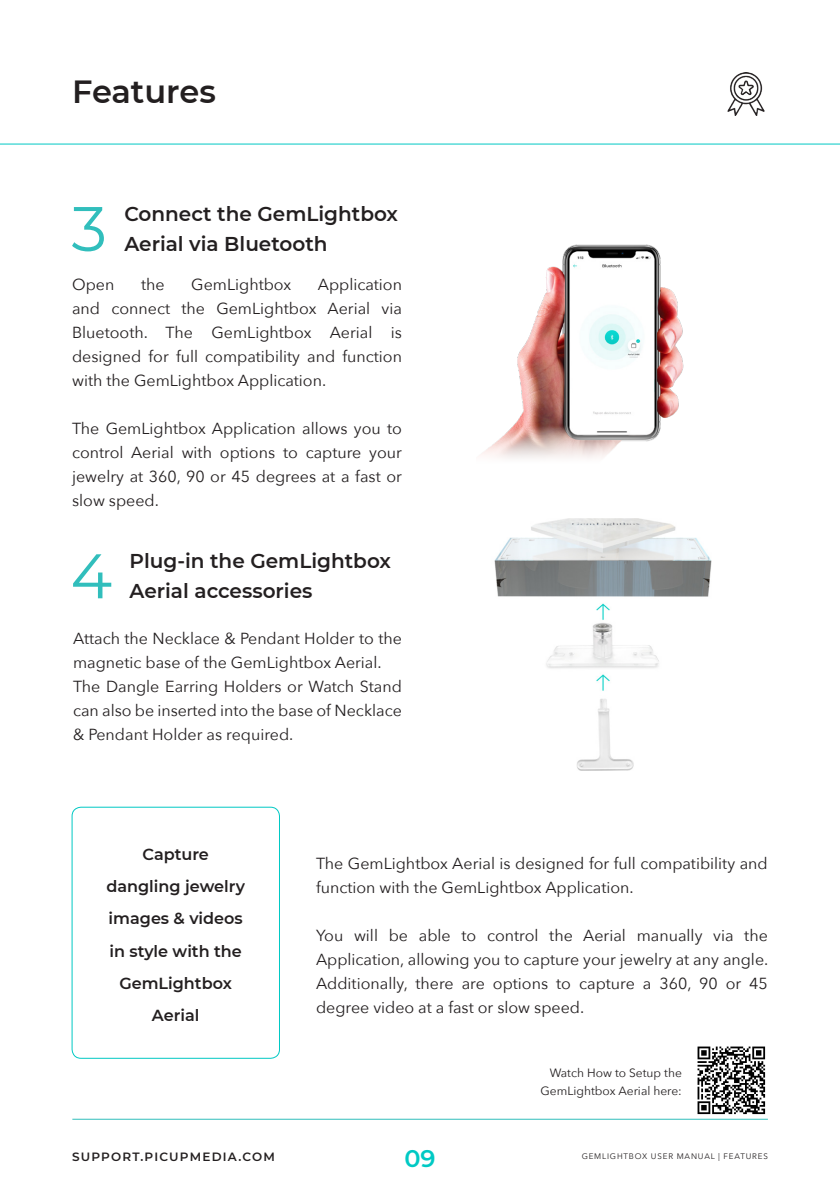
<style>
.page{position:relative;width:840px;height:1191px;background:#fff}
.page>*{position:absolute;margin:0;border:0;box-sizing:border-box;transform-origin:0 0}
.t1{font:62.8px "Montserrat";color:#31bebc}
.t2{font:600 32px "Montserrat";color:#231f20}
.t3{font:600 24px "Montserrat";color:#00c9c4}
.t4{font:600 20px/30px "Montserrat";color:#231f20}
.t5{font:16px/24px "Avenir Next";color:#231f20;text-align:justify}
.t6{font:600 16px/32px "Montserrat";color:#231f20;text-align:center}
.t7{font:12px "Avenir Next";color:#231f20}
.t8{font:600 12px "Montserrat";letter-spacing:.1em;color:#231f20}
.t9{font:8px "Avenir Next";letter-spacing:.1em;color:#231f20}
</style>
<div class="page">
<hr style="left:72px;top:1118px;width:695px;height:1px;background:#31bebc">
<hr style="left:0;top:144px;width:839px;height:1px;background:#00c9c4">
<img style="left:727px;top:72px;width:38px;height:43px">
<img style="left:481px;top:244px;width:203px;height:214px">
<img style="left:494px;top:518px;width:218px;height:252px">
<div style="left:72px;top:806px;width:208px;height:252px;border:1px solid #00c9c4;border-radius:9px"></div>
<img style="left:697px;top:1046px;width:69px;height:69px">
<p class="t2" style="left:72px;top:69px;width:145px">Features</p>
<p class="t1" style="left:71px;top:185px;width:37px">3</p>
<p class="t4" style="left:124px;top:198px;width:275px">Connect the GemLightbox<br>Aerial via Bluetooth</p>
<p class="t5" style="left:72px;top:271px;width:331px;text-indent:245px">Application and connect the GemLightbox Aerial via Bluetooth. The GemLightbox Aerial is designed for full compatibility and function with the GemLightbox Application.</p>
<p class="t5" style="left:72px;top:415px;width:331px">The GemLightbox Application allows you to control Aerial with options to capture your jewelry at 360, 90 or 45 degrees at a fast or slow speed.</p>
<p class="t5" style="left:72px;top:271px;width:44px">Open</p>
<p class="t5" style="left:141px;top:271px;width:25px">the</p>
<p class="t5" style="left:191px;top:271px;width:102px">GemLightbox</p>
<p class="t1" style="left:70px;top:533px;width:43px">4</p>
<p class="t4" style="left:129px;top:545px;width:263px">Plug-in the GemLightbox<br>Aerial accessories</p>
<p class="t5" style="left:73px;top:626px;width:330px">Attach the Necklace &amp; Pendant Holder to the magnetic base of the GemLightbox Aerial.</p>
<p class="t5" style="left:73px;top:674px;width:330px">The Dangle Earring Holders or Watch Stand can also be inserted into the base of Necklace &amp; Pendant Holder as required.</p>
<p class="t6" style="left:142px;top:838px;width:68px">Capture</p>
<p class="t6" style="left:106px;top:870px;width:140px">dangling jewelry images &amp; videos in style with the<br>GemLightbox</p>
<p class="t6" style="left:152px;top:998px;width:49px">Aerial</p>
<p class="t5" style="left:316px;top:850px;width:453px">The GemLightbox Aerial is designed for full compatibility and function with the GemLightbox Application.</p>
<p class="t5" style="left:316px;top:922px;width:453px">You will be able to control the Aerial manually via the Application, allowing you to capture your jewelry at any angle.<br>Additionally, there are options to capture a 360, 90 or 45 degree video at a fast or slow speed.</p>
<p class="t7" style="left:549px;top:1063px;width:134px">Watch How to Setup the</p>
<p class="t7" style="left:540px;top:1081px;width:143px">GemLightbox Aerial here:</p>
<p class="t3" style="left:404px;top:1141px;width:33px">09</p>
<p class="t8" style="left:72px;top:1148px;width:204px">SUPPORT.PICUPMEDIA.COM</p>
<p class="t9" style="left:581px;top:1149px;width:187px">GEMLIGHTBOX USER MANUAL | FEATURES</p>
</div>
